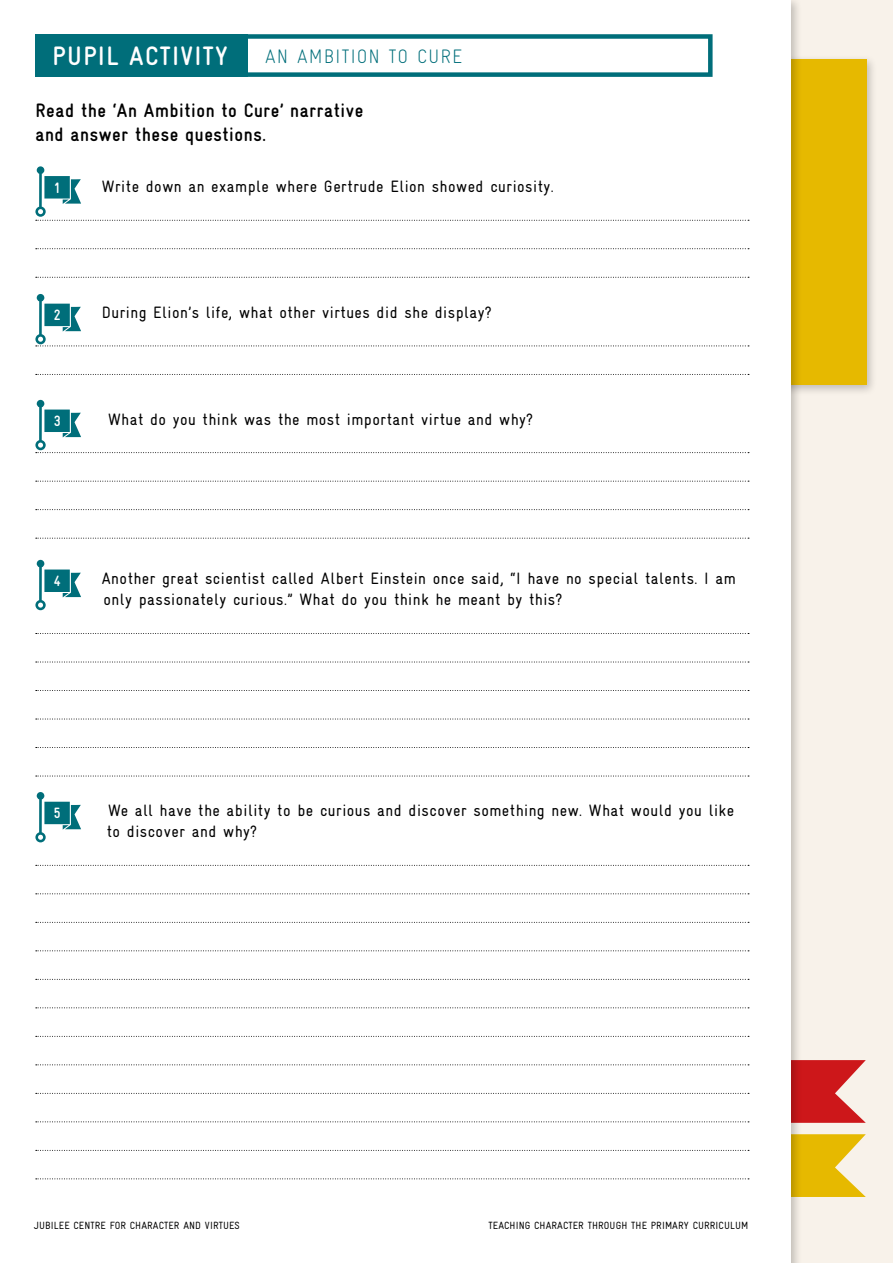
<style>
.page{position:relative;width:893px;height:1263px;background:#fff}
.page>*{position:absolute;margin:0;border:0;box-sizing:border-box;transform-origin:0 0}
.t1{font:700 condensed 26.7px "Gravur";letter-spacing:.05em;color:#fff}
.t2{font:700 condensed 19.5px/23.4px "Gravur";letter-spacing:.03em;color:#000}
.t3{font:300 condensed 19.5px "Gravur";letter-spacing:.05em;color:#006e7a}
.t4{font:condensed 16.5px/21.6px "Gravur";letter-spacing:.03em;color:#000}
.t5{font:700 condensed 15px "Gravur";color:#fff}
.t6{font:condensed 10.5px "Gravur";letter-spacing:.01em;color:#000}
</style>
<div class="page">
<div style="left:550px;top:0;width:343px;height:1263px;background:#f8f2ea"></div>
<div style="left:703px;top:54px;width:174px;height:342px;background:#000;opacity:.22"></div>
<div style="left:708px;top:59px;width:158px;height:326px;background:#e6b900"></div>
<div style="left:0;top:0;width:791px;height:1263px;background:#fff"></div>
<div style="left:35px;top:34px;width:213px;height:43px;background:#006e7a"></div>
<div style="left:222px;top:34px;width:491px;height:43px;border:4px solid #006e7a"></div>
<svg style="left:36px;top:248px;width:713px;height:1px"></svg>
<svg style="left:36px;top:277px;width:713px;height:1px"></svg>
<svg style="left:36px;top:374px;width:713px;height:1px"></svg>
<svg style="left:36px;top:481px;width:713px;height:1px"></svg>
<svg style="left:36px;top:509px;width:713px;height:1px"></svg>
<svg style="left:36px;top:538px;width:713px;height:1px"></svg>
<svg style="left:36px;top:633px;width:713px;height:1px"></svg>
<svg style="left:36px;top:662px;width:713px;height:1px"></svg>
<svg style="left:36px;top:690px;width:713px;height:1px"></svg>
<svg style="left:36px;top:719px;width:713px;height:1px"></svg>
<svg style="left:36px;top:747px;width:713px;height:1px"></svg>
<svg style="left:36px;top:776px;width:713px;height:1px"></svg>
<svg style="left:36px;top:865px;width:713px;height:1px"></svg>
<svg style="left:36px;top:893px;width:713px;height:1px"></svg>
<svg style="left:36px;top:922px;width:713px;height:1px"></svg>
<svg style="left:36px;top:950px;width:713px;height:1px"></svg>
<svg style="left:36px;top:979px;width:713px;height:1px"></svg>
<svg style="left:36px;top:1007px;width:713px;height:1px"></svg>
<svg style="left:36px;top:1036px;width:713px;height:1px"></svg>
<svg style="left:36px;top:1060px;width:830px;height:63px"></svg>
<svg style="left:36px;top:1134px;width:830px;height:63px"></svg>
<svg style="left:35px;top:166px;width:714px;height:55px"></svg>
<svg style="left:35px;top:294px;width:714px;height:53px"></svg>
<svg style="left:35px;top:400px;width:714px;height:53px"></svg>
<svg style="left:35px;top:560px;width:11px;height:50px"></svg>
<div style="left:44px;top:569px;width:26px;height:23px;background:#006e7a"></div>
<svg style="left:63px;top:573px;width:18px;height:24px"></svg>
<svg style="left:35px;top:792px;width:11px;height:50px"></svg>
<div style="left:44px;top:802px;width:26px;height:22px;background:#006e7a"></div>
<svg style="left:63px;top:805px;width:18px;height:25px"></svg>
<h1 class="t1" style="left:53px;top:41px;width:177px">PUPIL ACTIVITY</h1>
<p class="t3" style="left:265px;top:45px;width:198px">AN AMBITION TO CURE</p>
<p class="t2" style="left:35px;top:99px;width:329px">Read the ‘An Ambition to Cure’ narrative and answer these questions.</p>
<p class="t4" style="left:102px;top:176px;width:453px">Write down an example where Gertrude Elion showed curiosity.</p>
<p class="t5" style="left:54px;top:180px;width:8px">1</p>
<p class="t5" style="left:54px;top:307px;width:8px">2</p>
<p class="t5" style="left:54px;top:413px;width:8px">3</p>
<p class="t4" style="left:102px;top:301px;width:391px">During Elion’s life, what other virtues did she display?</p>
<p class="t4" style="left:108px;top:408px;width:427px">What do you think was the most important virtue and why?</p>
<p class="t5" style="left:54px;top:573px;width:9px">4</p>
<p class="t4" style="left:102px;top:567px;width:635px">Another great scientist called Albert Einstein once said, “I have no special talents. I am only passionately curious.” What do you think he meant by this?</p>
<p class="t5" style="left:54px;top:805px;width:8px">5</p>
<p class="t4" style="left:107px;top:799px;width:629px">We all have the ability to be curious and discover something new. What would you like to discover and why?</p>
<p class="t6" style="left:34px;top:1219px;width:207px">JUBILEE CENTRE FOR CHARACTER AND VIRTUES</p>
<p class="t6" style="left:489px;top:1219px;width:261px">TEACHING CHARACTER THROUGH THE PRIMARY CURRICULUM</p>
</div>
